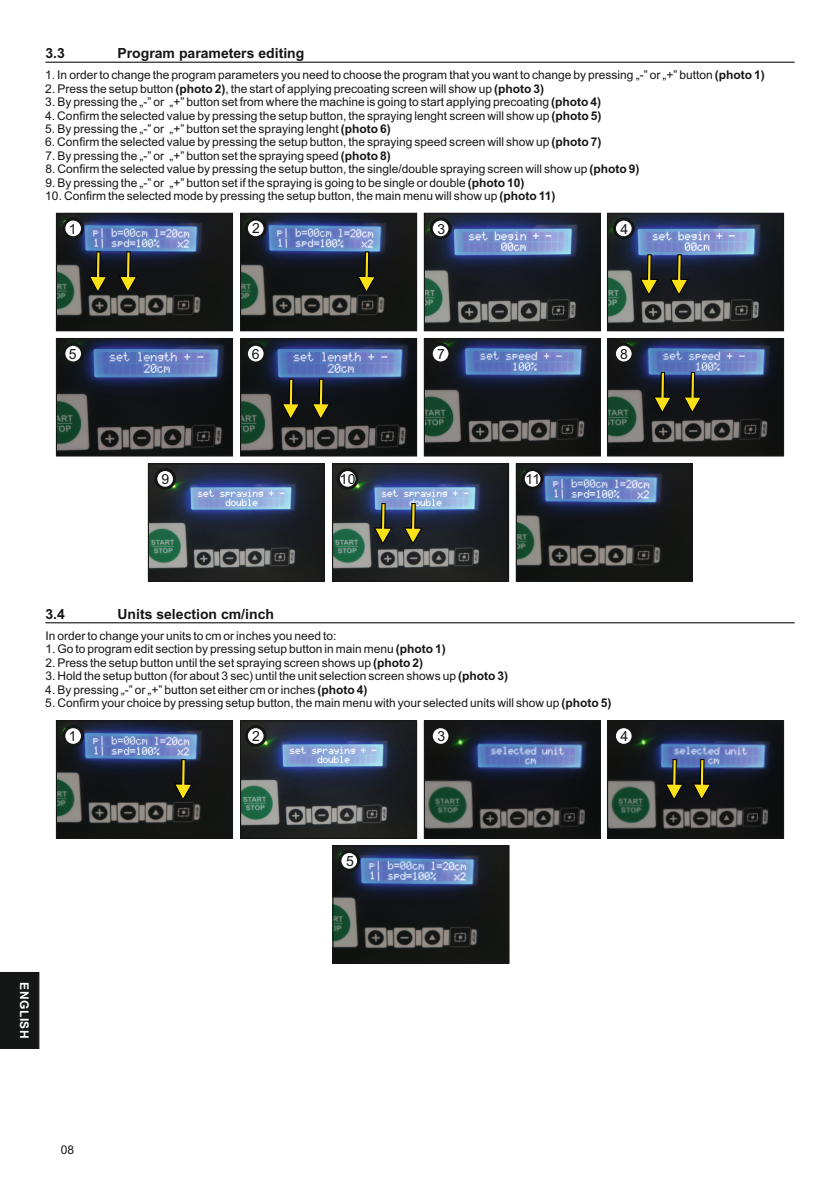
<style>
.page{position:relative;width:840px;height:1191px;background:#fff}
.page>*{position:absolute;margin:0;border:0;box-sizing:border-box;transform-origin:0 0}
.t1{font:700 14px "Arial";color:#151616}
.t2{font:14px "Arial";color:#151616}
.t3{font:12px "Arial";color:#151616}
.t4{font:700 12px "Arial";letter-spacing:.035em;color:#fff}
.s1{font-weight:700}
</style>
<div class="page">
<img style="left:334px;top:465px;width:173px;height:115px">
<hr style="left:45px;top:62px;width:749px;height:1px;background:#151616">
<img style="left:517px;top:465px;width:173px;height:115px">
<img style="left:150px;top:465px;width:173px;height:115px">
<img style="left:242px;top:340px;width:173px;height:114px">
<img style="left:608px;top:215px;width:173px;height:114px">
<img style="left:608px;top:340px;width:173px;height:114px">
<img style="left:425px;top:340px;width:173px;height:114px">
<img style="left:58px;top:340px;width:173px;height:114px">
<img style="left:58px;top:215px;width:173px;height:114px">
<svg style="left:88px;top:251px;width:19px;height:42px"></svg>
<img style="left:242px;top:215px;width:173px;height:114px">
<svg style="left:357px;top:251px;width:19px;height:42px"></svg>
<svg style="left:119px;top:251px;width:18px;height:42px"></svg>
<img style="left:425px;top:215px;width:173px;height:114px">
<div style="left:240px;top:213px;width:177px;height:118px;border:1px solid #151616"></div>
<svg style="left:62px;top:217px;width:22px;height:22px"></svg>
<div style="left:245px;top:217px;width:21px;height:22px;background:#fff;border:3px solid #151616;border-radius:50%"></div>
<svg style="left:429px;top:217px;width:22px;height:22px"></svg>
<div style="left:240px;top:338px;width:177px;height:118px;border:1px solid #151616"></div>
<div style="left:245px;top:343px;width:21px;height:21px;background:#fff;border:3px solid #151616;border-radius:50%"></div>
<div style="left:429px;top:343px;width:22px;height:21px;background:#fff;border:3px solid #151616;border-radius:50%"></div>
<div style="left:56px;top:213px;width:177px;height:118px;border:1px solid #151616"></div>
<div style="left:56px;top:338px;width:177px;height:118px;border:1px solid #151616"></div>
<div style="left:423px;top:213px;width:177px;height:118px;border:1px solid #151616"></div>
<div style="left:423px;top:338px;width:177px;height:118px;border:1px solid #151616"></div>
<div style="left:62px;top:343px;width:22px;height:21px;background:#fff;border:3px solid #151616;border-radius:50%"></div>
<svg style="left:612px;top:217px;width:22px;height:22px"></svg>
<div style="left:612px;top:343px;width:22px;height:21px;background:#fff;border:3px solid #151616;border-radius:50%"></div>
<div style="left:606px;top:213px;width:177px;height:118px;border:1px solid #151616"></div>
<div style="left:606px;top:338px;width:177px;height:118px;border:1px solid #151616"></div>
<svg style="left:639px;top:254px;width:19px;height:42px"></svg>
<svg style="left:669px;top:254px;width:19px;height:42px"></svg>
<svg style="left:281px;top:378px;width:19px;height:42px"></svg>
<svg style="left:311px;top:378px;width:19px;height:42px"></svg>
<svg style="left:652px;top:372px;width:19px;height:42px"></svg>
<svg style="left:682px;top:372px;width:19px;height:42px"></svg>
<div style="left:332px;top:463px;width:177px;height:119px;border:1px solid #151616"></div>
<div style="left:337px;top:468px;width:21px;height:22px;background:#fff;border:3px solid #151616;border-radius:50%"></div>
<svg style="left:521px;top:468px;width:22px;height:22px"></svg>
<div style="left:148px;top:463px;width:177px;height:119px;border:1px solid #151616"></div>
<div style="left:515px;top:463px;width:177px;height:119px;border:1px solid #151616"></div>
<svg style="left:154px;top:468px;width:22px;height:22px"></svg>
<svg style="left:373px;top:503px;width:19px;height:42px"></svg>
<svg style="left:403px;top:503px;width:19px;height:42px"></svg>
<img style="left:334px;top:847px;width:173px;height:114px">
<img style="left:608px;top:722px;width:173px;height:115px">
<img style="left:425px;top:722px;width:173px;height:115px">
<img style="left:242px;top:722px;width:173px;height:115px">
<hr style="left:45px;top:622px;width:749px;height:1px;background:#151616">
<img style="left:58px;top:722px;width:173px;height:115px">
<svg style="left:174px;top:759px;width:19px;height:42px"></svg>
<div style="left:240px;top:720px;width:177px;height:119px;border:1px solid #151616"></div>
<svg style="left:62px;top:725px;width:22px;height:22px"></svg>
<div style="left:245px;top:725px;width:21px;height:22px;background:#fff;border:3px solid #151616;border-radius:50%"></div>
<svg style="left:429px;top:725px;width:22px;height:22px"></svg>
<div style="left:56px;top:720px;width:177px;height:119px;border:1px solid #151616"></div>
<div style="left:423px;top:720px;width:177px;height:119px;border:1px solid #151616"></div>
<svg style="left:612px;top:725px;width:22px;height:22px"></svg>
<div style="left:606px;top:720px;width:177px;height:119px;border:1px solid #151616"></div>
<div style="left:338px;top:850px;width:22px;height:21px;background:#fff;border:3px solid #151616;border-radius:50%"></div>
<div style="left:332px;top:845px;width:177px;height:118px;border:1px solid #151616"></div>
<svg style="left:664px;top:759px;width:19px;height:42px"></svg>
<svg style="left:692px;top:759px;width:19px;height:42px"></svg>
<div style="left:0;top:972px;width:40px;height:77px;background:#151616"></div>
<p class="t1" style="left:45px;top:48px;width:21px">3.3</p>
<p class="t1" style="left:117px;top:48px;width:188px">Program parameters editing</p>
<p class="t3" style="left:45px;top:71px;width:720px">1. In order to change the program parameters you need to choose the program that you want to change by pressing „-” or „+” button <span class="s1">(photo 1)</span></p>
<p class="t3" style="left:45px;top:84px;width:500px">2. Press the setup button <span class="s1">(photo 2)</span>, the start of applying precoating screen will show up <span class="s1">(photo 3)</span></p>
<p class="t3" style="left:45px;top:124px;width:347px">5. By pressing the „-” or „+” button set the spraying lenght <span class="s1">(photo 6)</span></p>
<p class="t3" style="left:45px;top:97px;width:557px">3. By pressing the „-” or „+” button set from where the machine is going to start applying precoating <span class="s1">(photo 4)</span></p>
<p class="t3" style="left:45px;top:111px;width:557px">4. Confirm the selected value by pressing the setup button, the spraying lenght screen will show up <span class="s1">(photo 5)</span></p>
<p class="t3" style="left:45px;top:138px;width:557px">6. Confirm the selected value by pressing the setup button, the spraying speed screen will show up <span class="s1">(photo 7)</span></p>
<p class="t3" style="left:45px;top:151px;width:347px">7. By pressing the „-” or „+” button set the spraying speed <span class="s1">(photo 8)</span></p>
<p class="t3" style="left:45px;top:165px;width:595px">8. Confirm the selected value by pressing the setup button, the single/double spraying screen will show up <span class="s1">(photo 9)</span></p>
<p class="t3" style="left:45px;top:178px;width:480px">9. By pressing the „-” or „+” button set if the spraying is going to be single or double <span class="s1">(photo 10)</span></p>
<p class="t3" style="left:45px;top:191px;width:511px">10. Confirm the selected mode by pressing the setup button, the main menu will show up <span class="s1">(photo 11)</span></p>
<p class="t2" style="left:69px;top:223px;width:9px">1</p>
<p class="t2" style="left:252px;top:223px;width:9px">2</p>
<p class="t2" style="left:437px;top:223px;width:9px">3</p>
<p class="t2" style="left:69px;top:348px;width:9px">5</p>
<p class="t2" style="left:252px;top:348px;width:9px">6</p>
<p class="t2" style="left:437px;top:349px;width:9px">7</p>
<p class="t2" style="left:161px;top:474px;width:9px">9</p>
<p class="t2" style="left:340px;top:474px;width:17px">10</p>
<p class="t2" style="left:525px;top:474px;width:16px">11</p>
<p class="t2" style="left:620px;top:223px;width:9px">4</p>
<p class="t2" style="left:619px;top:349px;width:9px">8</p>
<p class="t1" style="left:45px;top:608px;width:21px">3.4</p>
<p class="t1" style="left:117px;top:608px;width:158px">Units selection cm/inch</p>
<p class="t3" style="left:45px;top:631px;width:292px">In order to change your units to cm or inches you need to:</p>
<p class="t3" style="left:45px;top:644px;width:402px">1. Go to program edit section by pressing setup button in main menu <span class="s1">(photo 1)</span></p>
<p class="t3" style="left:45px;top:658px;width:379px">2. Press the setup button until the set spraying screen shows up <span class="s1">(photo 2)</span></p>
<p class="t3" style="left:45px;top:671px;width:464px">3. Hold the setup button (for about 3 sec) until the unit selection screen shows up <span class="s1">(photo 3)</span></p>
<p class="t3" style="left:45px;top:698px;width:567px">5. Confirm your choice by pressing setup button, the main menu with your selected units will show up <span class="s1">(photo 5)</span></p>
<p class="t3" style="left:45px;top:685px;width:323px">4. By pressing „-” or „+” button set either cm or inches <span class="s1">(photo 4)</span></p>
<p class="t2" style="left:69px;top:731px;width:9px">1</p>
<p class="t2" style="left:252px;top:730px;width:9px">2</p>
<p class="t2" style="left:437px;top:731px;width:9px">3</p>
<p class="t2" style="left:620px;top:731px;width:9px">4</p>
<p class="t2" style="left:346px;top:856px;width:9px">5</p>
<p class="t4" style="left:29px;top:982px;width:57px;rotate:90deg">ENGLISH</p>
<p class="t3" style="left:61px;top:1145px;width:15px">08</p>
</div>
